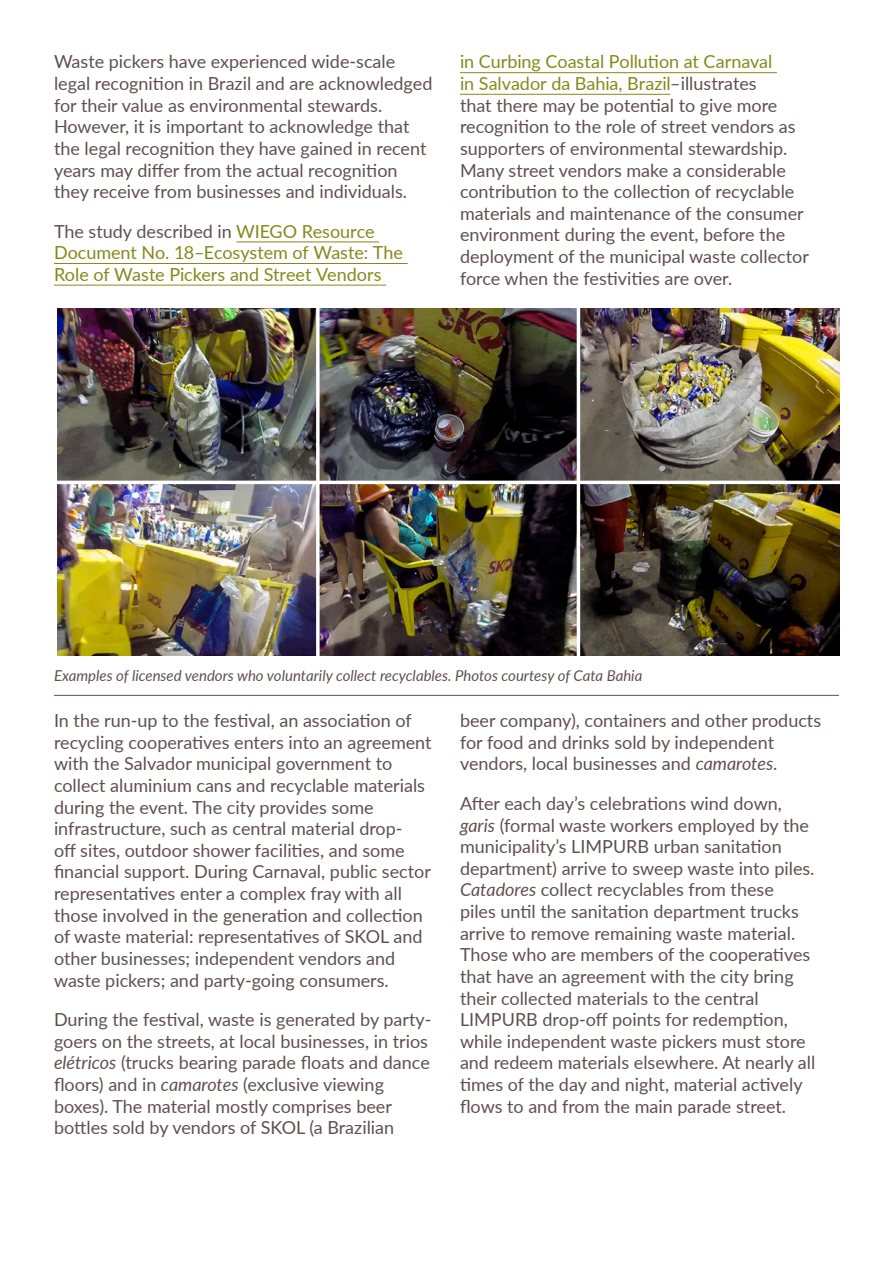
<style>
.page{position:relative;width:893px;height:1263px;background:#fff}
.page>*{position:absolute;margin:0;border:0;box-sizing:border-box;transform-origin:0 0}
.RD_Body_Text{font:18px/21.6px "Lato";color:#5f504e}
.RD_Body_Text-2{font:18px/21.6px "Lato";color:#858919}
.Figure_Captions{font:italic 15px "Lato";color:#5f504e}
.s1{color:#5f504e}
.s2{color:#858919}
.s3{font-style:italic}
</style>
<div class="page">
<img style="left:58px;top:309px;width:782px;height:347px">
<hr style="left:54px;top:481px;width:794px;height:3px;background:#fff">
<svg style="left:316px;top:308px;width:4px;height:348px"></svg>
<hr style="left:577px;top:305px;width:3px;height:354px;background:#fff">
<hr style="left:54px;top:695px;width:785px;height:1px;background:#5f504e">
<hr style="left:236px;top:241px;width:143px;height:1px;background:#858919">
<hr style="left:54px;top:263px;width:354px;height:1px;background:#858919">
<hr style="left:54px;top:285px;width:332px;height:1px;background:#858919">
<hr style="left:460px;top:72px;width:317px;height:1px;background:#858919">
<hr style="left:460px;top:94px;width:210px;height:1px;background:#858919">
<p class="RD_Body_Text" style="left:54px;top:50px;width:380px">Waste pickers have experienced wide-scale legal recognition in Brazil and are acknowledged for their value as environmental stewards.<br>However, it is important to acknowledge that the legal recognition they have gained in recent years may differ from the actual recognition they receive from businesses and individuals.</p>
<p class="RD_Body_Text-2" style="left:54px;top:220px;width:351px"><span class="s1">The study described in</span> WIEGO Resource<br>Document No. 18–Ecosystem of Waste: The<br>Role of Waste Pickers and Street Vendors</p>
<p class="RD_Body_Text" style="left:460px;top:50px;width:350px"><span class="s2">in Curbing Coastal Pollution at Carnaval<br>in Salvador da Bahia, Brazil</span>–illustrates<br>that there may be potential to give more recognition to the role of street vendors as supporters of environmental stewardship.<br>Many street vendors make a considerable contribution to the collection of recyclable materials and maintenance of the consumer environment during the event, before the deployment of the municipal waste collector force when the festivities are over.</p>
<p class="Figure_Captions" style="left:54px;top:665px;width:590px">Examples of licensed vendors who voluntarily collect recyclables. Photos courtesy of Cata Bahia</p>
<p class="RD_Body_Text" style="left:54px;top:709px;width:379px">In the run-up to the festival, an association of recycling cooperatives enters into an agreement with the Salvador municipal government to collect aluminium cans and recyclable materials during the event. The city provides some infrastructure, such as central material drop-<br>off sites, outdoor shower facilities, and some financial support. During Carnaval, public sector representatives enter a complex fray with all those involved in the generation and collection of waste material: representatives of SKOL and other businesses; independent vendors and waste pickers; and party-going consumers.</p>
<p class="RD_Body_Text" style="left:54px;top:1008px;width:379px">During the festival, waste is generated by party&shy;goers on the streets, at local businesses, in trios <span class="s3">elétricos</span> (trucks bearing parade floats and dance floors) and in <span class="s3">camarotes</span> (exclusive viewing boxes). The material mostly comprises beer bottles sold by vendors of SKOL (a Brazilian</p>
<p class="RD_Body_Text" style="left:460px;top:709px;width:363px">beer company), containers and other products for food and drinks sold by independent vendors, local businesses and <span class="s3">camarotes</span>.</p>
<p class="RD_Body_Text" style="left:460px;top:792px;width:357px">After each day’s celebrations wind down, <span class="s3">garis</span> (formal waste workers employed by the municipality’s LIMPURB urban sanitation department) arrive to sweep waste into piles.<br><span class="s3">Catadores</span> collect recyclables from these<br>piles until the sanitation department trucks arrive to remove remaining waste material.<br>Those who are members of the cooperatives that have an agreement with the city bring their collected materials to the central LIMPURB drop-off points for redemption, while independent waste pickers must store and redeem materials elsewhere. At nearly all times of the day and night, material actively flows to and from the main parade street.</p>
</div>
